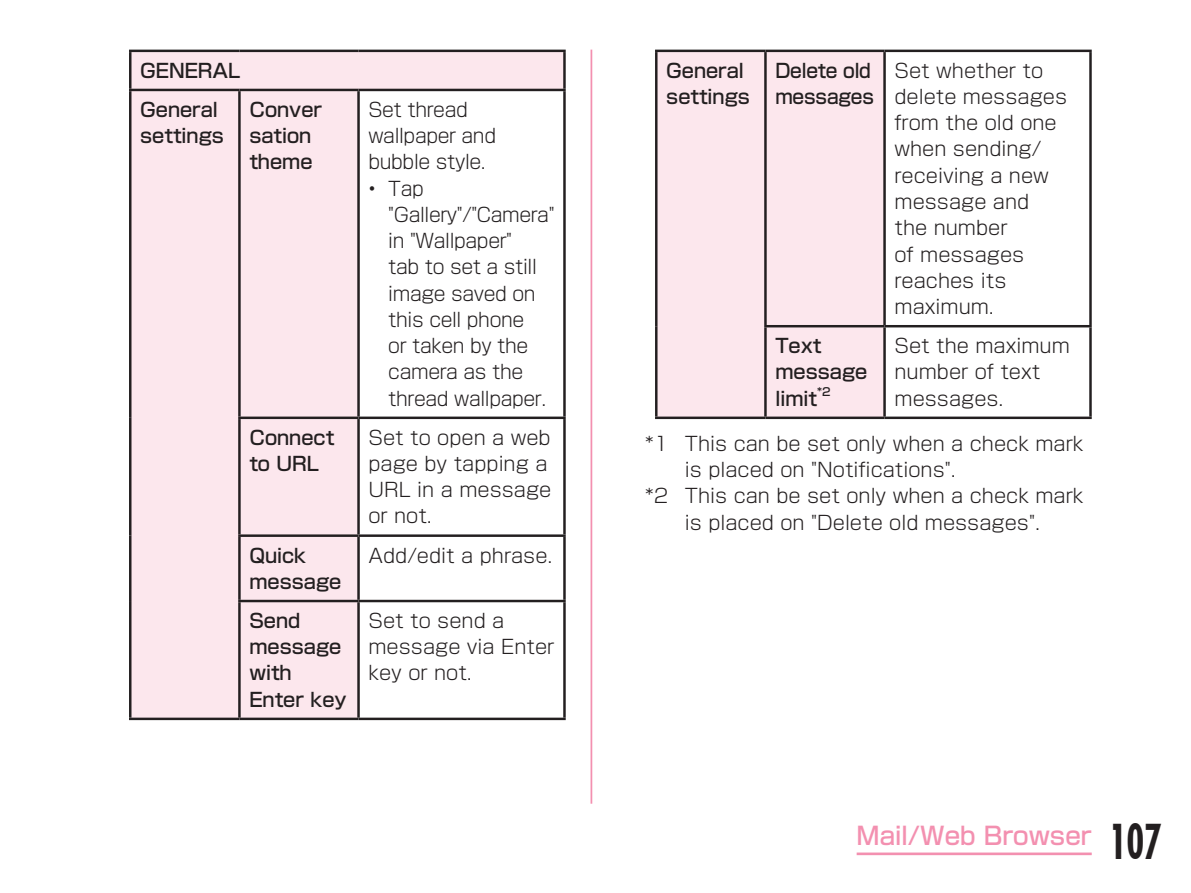
<style>
.page{position:relative;width:1191px;height:893px;background:#fff}
.page>*{position:absolute;margin:0;border:0;box-sizing:border-box;transform-origin:0 0}
.t1{font:700 condensed 49px "Futura BT";color:#231f20;scale:.8 1}
.t2{font:500 24.5px "Shin Go Pro";color:#f390b0}
.t3{font:300 19.25px/26.2px "Shin Go Pro";color:#231f20}
.t4{font:300 19.25px/26.2px "Shin Go Pro";letter-spacing:-.02em;color:#231f20}
.t5{font:500 19.25px/26.2px "Shin Go Pro";color:#231f20}
.t6{font:500 19.25px/26.2px "Shin Go Pro";color:#231f20;scale:.96 1}
.t7{font:500 11.2px "Shin Go Pro";color:#231f20}
</style>
<div class="page">
<svg style="left:131px;top:52px;width:432px;height:666px;fill:#fce7ed"></svg>
<hr style="left:563px;top:91px;width:3px;height:326px;background:#231f20">
<hr style="left:358px;top:417px;width:208px;height:2px;background:#231f20">
<hr style="left:563px;top:419px;width:3px;height:115px;background:#231f20">
<hr style="left:358px;top:534px;width:208px;height:3px;background:#231f20">
<hr style="left:563px;top:537px;width:3px;height:63px;background:#231f20">
<hr style="left:358px;top:600px;width:208px;height:2px;background:#231f20">
<hr style="left:563px;top:602px;width:3px;height:116px;background:#231f20">
<hr style="left:563px;top:52px;width:3px;height:37px;background:#231f20">
<hr style="left:357px;top:91px;width:3px;height:326px;background:#231f20">
<hr style="left:357px;top:419px;width:3px;height:115px;background:#231f20">
<hr style="left:357px;top:537px;width:3px;height:63px;background:#231f20">
<hr style="left:357px;top:602px;width:3px;height:116px;background:#231f20">
<hr style="left:239px;top:89px;width:119px;height:2px;background:#231f20">
<hr style="left:238px;top:417px;width:120px;height:2px;background:#231f20">
<hr style="left:238px;top:534px;width:120px;height:3px;background:#231f20">
<hr style="left:238px;top:600px;width:120px;height:2px;background:#231f20">
<hr style="left:129px;top:89px;width:110px;height:2px;background:#231f20">
<hr style="left:129px;top:91px;width:2px;height:327px;background:#231f20">
<hr style="left:238px;top:91px;width:3px;height:326px;background:#231f20">
<hr style="left:129px;top:418px;width:2px;height:118px;background:#231f20">
<hr style="left:238px;top:419px;width:3px;height:115px;background:#231f20">
<hr style="left:129px;top:536px;width:2px;height:65px;background:#231f20">
<hr style="left:238px;top:537px;width:3px;height:63px;background:#231f20">
<hr style="left:129px;top:601px;width:2px;height:117px;background:#231f20">
<hr style="left:238px;top:602px;width:3px;height:116px;background:#231f20">
<hr style="left:129px;top:718px;width:110px;height:2px;background:#231f20">
<hr style="left:239px;top:718px;width:119px;height:2px;background:#231f20">
<hr style="left:358px;top:718px;width:208px;height:2px;background:#231f20">
<hr style="left:129px;top:50px;width:110px;height:2px;background:#231f20">
<hr style="left:129px;top:52px;width:2px;height:37px;background:#231f20">
<hr style="left:239px;top:50px;width:119px;height:2px;background:#231f20">
<hr style="left:358px;top:50px;width:208px;height:2px;background:#231f20">
<hr style="left:358px;top:89px;width:208px;height:2px;background:#231f20">
<div style="left:657px;top:52px;width:226px;height:365px;background:#fce7ed"></div>
<hr style="left:1089px;top:52px;width:2px;height:273px;background:#231f20">
<hr style="left:1089px;top:327px;width:2px;height:90px;background:#231f20">
<hr style="left:655px;top:417px;width:110px;height:2px;background:#231f20">
<hr style="left:883px;top:52px;width:2px;height:273px;background:#231f20">
<hr style="left:883px;top:327px;width:2px;height:90px;background:#231f20">
<hr style="left:655px;top:50px;width:110px;height:2px;background:#231f20">
<hr style="left:655px;top:52px;width:2px;height:274px;background:#231f20">
<hr style="left:764px;top:52px;width:2px;height:273px;background:#231f20">
<hr style="left:655px;top:326px;width:2px;height:91px;background:#231f20">
<hr style="left:764px;top:327px;width:2px;height:90px;background:#231f20">
<hr style="left:765px;top:50px;width:119px;height:2px;background:#231f20">
<hr style="left:884px;top:50px;width:207px;height:2px;background:#231f20">
<hr style="left:764px;top:325px;width:120px;height:2px;background:#231f20">
<hr style="left:884px;top:325px;width:207px;height:2px;background:#231f20">
<hr style="left:765px;top:417px;width:119px;height:2px;background:#231f20">
<hr style="left:884px;top:417px;width:207px;height:2px;background:#231f20">
<hr style="left:590px;top:50px;width:2px;height:754px;background:#f390b0">
<hr style="left:856px;top:852px;width:235px;height:3px;background:#f390b0">
<p class="t5" style="left:140px;top:48px;width:102px;line-height:39.2px">GENERAL<br>General</p>
<p class="t5" style="left:140px;top:120px;width:85px">settings</p>
<p class="t5" style="left:249px;top:94px;width:74px">Conver sation theme</p>
<p class="t4" style="left:368px;top:94px;width:129px">Set thread wallpaper and bubble style.</p>
<p class="t4" style="left:388px;top:173px;width:168px;text-indent:-20px">• Tap "Gallery"/"Camera" in "Wallpaper"<br>tab to set a still image saved on this cell phone<br>or taken by the camera as the thread wallpaper.</p>
<p class="t5" style="left:249px;top:422px;width:86px">Connect to URL</p>
<p class="t3" style="left:368px;top:422px;width:184px">Set to open a web page by tapping a<br>URL in a message or not.</p>
<p class="t5" style="left:249px;top:540px;width:93px">Quick message</p>
<p class="t3" style="left:368px;top:540px;width:185px">Add/edit a phrase.</p>
<p class="t5" style="left:249px;top:605px;width:99px">Send message with<br>Enter key</p>
<p class="t3" style="left:368px;top:605px;width:187px">Set to send a message via Enter key or not.</p>
<p class="t5" style="left:666px;top:55px;width:85px">General settings</p>
<p class="t6" style="left:775px;top:55px;width:104px">Delete old messages</p>
<p class="t3" style="left:894px;top:55px;width:174px">Set whether to delete messages from the old one when sending/ receiving a new message and<br>the number<br>of messages reaches its maximum.</p>
<p class="t5" style="left:775px;top:330px;width:93px">Text message limit</p>
<p class="t3" style="left:894px;top:330px;width:177px">Set the maximum number of text messages.</p>
<p class="t3" style="left:645px;top:428px;width:440px">*1 This can be set only when a check mark</p>
<p class="t3" style="left:685px;top:454px;width:272px">is placed on "Notifications".</p>
<p class="t3" style="left:645px;top:481px;width:440px">*2 This can be set only when a check mark</p>
<p class="t3" style="left:685px;top:507px;width:357px">is placed on "Delete old messages".</p>
<p class="t7" style="left:817px;top:383px;width:15px">*2</p>
<p class="t2" style="left:856px;top:816px;width:237px">Mail/Web Browser</p>
<h1 class="t1" style="left:1109px;top:811px;width:66px">107</h1>
</div>
